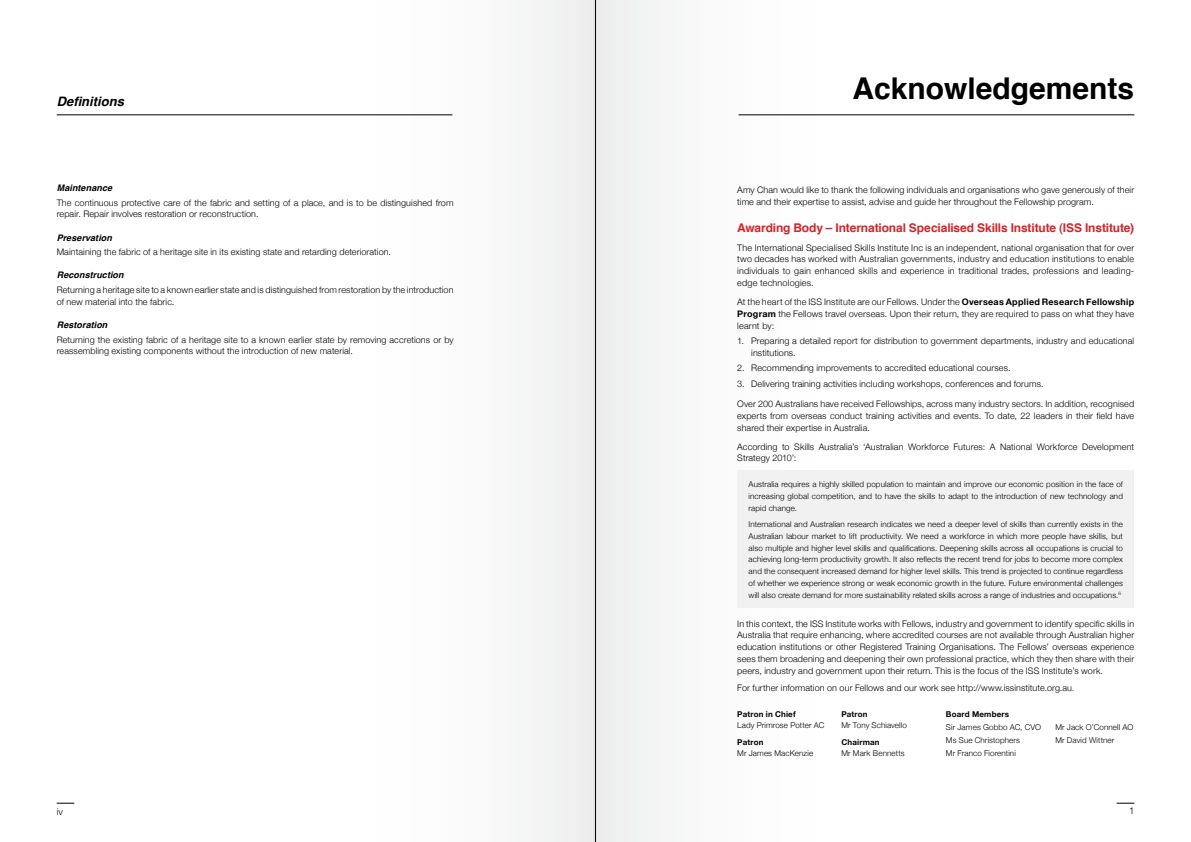
<style>
.page{position:relative;width:1191px;height:842px;background:#fff}
.page>*{position:absolute;margin:0;border:0;box-sizing:border-box;transform-origin:0 0}
.t1{font:700 30px "Helvetica";color:#000}
.t2{font:italic 700 13px "Helvetica";color:#000}
.t3{font:700 12px "Helvetica";letter-spacing:-.01em;color:#d2232a}
.t4{font:300 9.5px "Helvetica Neue";color:#000}
.t5{font:300 9px/11.8px "Helvetica Neue";letter-spacing:.01em;color:#000}
.t6{font:italic 700 9px "Helvetica";letter-spacing:.005em;color:#000}
.t7{font:300 8px/11.8px "Helvetica Neue";letter-spacing:.015em;color:#000;text-align:justify}
.t8{font:700 8px "Helvetica Neue";letter-spacing:.025em;color:#000}
.s1{font-weight:700}
.s2{font-size:8px}
</style>
<div class="page">
<svg style="left:1116px;top:803px;width:18px;height:1px"></svg>
<div style="left:595px;top:0;width:335px;height:842px;background:linear-gradient(to right,#f1f2f2,#fff)"></div>
<svg style="left:57px;top:803px;width:17px;height:1px"></svg>
<div style="left:261px;top:0;width:334px;height:842px;background:linear-gradient(to right,#fff,#f1f2f2)"></div>
<hr style="left:595px;top:0;width:1px;height:842px;background:#000">
<hr style="left:57px;top:115px;width:395px;height:1px;background:#000">
<hr style="left:738px;top:115px;width:396px;height:1px;background:#000">
<div style="left:737px;top:471px;width:397px;height:137px;background:#f1f1f2"></div>
<h2 class="t2" style="left:57px;top:90px;width:69px">Definitions</h2>
<p class="t6" style="left:57px;top:180px;width:57px">Maintenance</p>
<p class="t5" style="left:57px;top:196px;width:398px">The continuous protective care of the fabric and setting of a place, and is to be distinguished from repair. Repair involves restoration or reconstruction.</p>
<p class="t6" style="left:57px;top:230px;width:57px">Preservation</p>
<p class="t5" style="left:57px;top:246px;width:336px">Maintaining the fabric of a heritage site in its existing state and retarding deterioration.</p>
<p class="t6" style="left:57px;top:268px;width:68px">Reconstruction</p>
<p class="t5" style="left:57px;top:284px;width:398px">Returning a heritage site to a known earlier state and is distinguished from restoration by the introduction of new material into the fabric.</p>
<p class="t6" style="left:57px;top:317px;width:52px">Restoration</p>
<p class="t5" style="left:57px;top:333px;width:398px">Returning the existing fabric of a heritage site to a known earlier state by removing accretions or by reassembling existing components without the introduction of new material.</p>
<h1 class="t1" style="left:852px;top:64px;width:283px">Acknowledgements</h1>
<p class="t5" style="left:737px;top:184px;width:398px">Amy Chan would like to thank the following individuals and organisations who gave generously of their time and their expertise to assist, advise and guide her throughout the Fellowship program.</p>
<h3 class="t3" style="left:737px;top:218px;width:398px">Awarding Body – International Specialised Skills Institute (ISS Institute)</h3>
<p class="t5" style="left:737px;top:241px;width:398px;text-align:justify">The International Specialised Skills Institute Inc is an independent, national organisation that for over two decades has worked with Australian governments, industry and education institutions to enable individuals to gain enhanced skills and experience in traditional trades, professions and leading&shy;edge technologies.</p>
<p class="t5" style="left:737px;top:296px;width:398px;text-align:justify">At the heart of the ISS Institute are our Fellows. Under the <span class="s1">Overseas Applied Research Fellowship Program</span> the Fellows travel overseas. Upon their return, they are required to pass on what they have learnt by:</p>
<p class="t5" style="left:751px;top:335px;width:384px;text-indent:-14px">1. Preparing a detailed report for distribution to government departments, industry and educational institutions.</p>
<p class="t5" style="left:737px;top:362px;width:275px">2. Recommending improvements to accredited educational courses.</p>
<p class="t5" style="left:737px;top:377px;width:308px">3. Delivering training activities including workshops, conferences and forums.</p>
<p class="t5" style="left:737px;top:398px;width:398px;text-align:justify">Over 200 Australians have received Fellowships, across many industry sectors. In addition, recognised experts from overseas conduct training activities and events. To date, 22 leaders in their field have shared their expertise in Australia.</p>
<p class="t5" style="left:737px;top:440px;width:398px">According to Skills Australia’s ‘Australian Workforce Futures: A National Workforce Development<br>Strategy 2010’:</p>
<p class="t7" style="left:748px;top:478px;width:376px">Australia requires a highly skilled population to maintain and improve our economic position in the face of increasing global competition, and to have the skills to adapt to the introduction of new technology and rapid change.</p>
<p class="t7" style="left:748px;top:518px;width:376px">International and Australian research indicates we need a deeper level of skills than currently exists in the Australian labour market to lift productivity. We need a workforce in which more people have skills, but also multiple and higher level skills and qualifications. Deepening skills across all occupations is crucial to achieving long-term productivity growth. It also reflects the recent trend for jobs to become more complex and the consequent increased demand for higher level skills. This trend is projected to continue regardless of whether we experience strong or weak economic growth in the future. Future environmental challenges will also create demand for more sustainability related skills across a range of industries and occupations.<sup>6</sup></p>
<p class="t5" style="left:737px;top:617px;width:398px;text-align:justify">In this context, the ISS Institute works with Fellows, industry and government to identify specific skills in Australia that require enhancing, where accredited courses are not available through Australian higher education institutions or other Registered Training Organisations. The Fellows’ overseas experience sees them broadening and deepening their own professional practice, which they then share with their peers, industry and government upon their return. This is the focus of the ISS Institute’s work.</p>
<p class="t5" style="left:737px;top:682px;width:338px">For further information on our Fellows and our work see http://www.issinstitute.org.au<span class="s2">.</span></p>
<p class="t8" style="left:737px;top:709px;width:60px">Patron in Chief</p>
<p class="t7" style="left:737px;top:719px;width:89px">Lady Primrose Potter AC</p>
<p class="t8" style="left:737px;top:737px;width:28px">Patron</p>
<p class="t7" style="left:737px;top:747px;width:77px">Mr James MacKenzie</p>
<p class="t8" style="left:841px;top:709px;width:28px">Patron</p>
<p class="t7" style="left:841px;top:719px;width:67px">Mr Tony Schiavello</p>
<p class="t8" style="left:841px;top:737px;width:40px">Chairman</p>
<p class="t7" style="left:841px;top:747px;width:65px">Mr Mark Bennetts</p>
<p class="t8" style="left:946px;top:709px;width:65px">Board Members</p>
<p class="t7" style="left:946px;top:720px;width:96px;line-height:12.8px;text-align:left">Sir James Gobbo AC, CVO<br>Ms Sue Christophers<br>Mr Franco Fiorentini</p>
<p class="t7" style="left:1055px;top:720px;width:80px;line-height:12.8px">Mr Jack O’Connell AO<br>Mr David Wittner</p>
<p class="t4" style="left:57px;top:806px;width:8px">iv</p>
<p class="t4" style="left:1129px;top:805px;width:7px">1</p>
</div>
